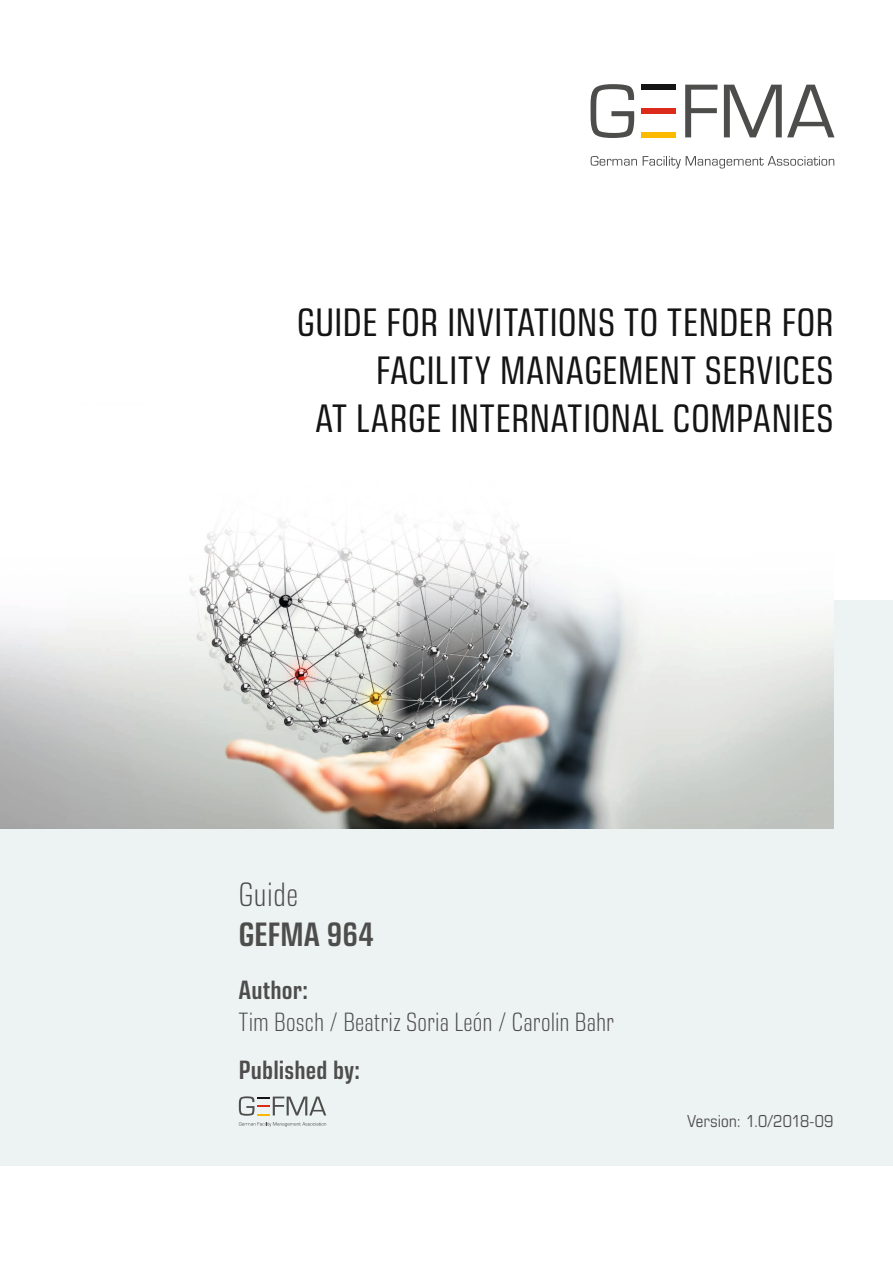
<style>
.page{position:relative;width:893px;height:1263px;background:#fff}
.page>*{position:absolute;margin:0;border:0;box-sizing:border-box;transform-origin:0 0}
.t1{font:condensed 40.5px/48px "Eurostile Next W1 G";letter-spacing:.025em;color:#131413;text-align:right}
.t2{font:600 condensed 34.5px "Eurostile Next Pro";letter-spacing:.01em;color:#4d4d4c}
.t3{font:300 condensed 34.5px "Eurostile Next W1 G";letter-spacing:.015em;color:#4d4d4c}
.t4{font:300 condensed 27px "Eurostile Next W1 G";letter-spacing:.01em;color:#4d4d4c}
.t5{font:600 condensed 27px "Eurostile Next Pro";letter-spacing:.005em;color:#4d4d4c}
.t6{font:condensed 16.5px "Eurostile LT";letter-spacing:.005em;color:#4d4d4c}
</style>
<div class="page">
<div style="left:0;top:600px;width:893px;height:566px;background:#ecf3f2"></div>
<img style="left:0;top:517px;width:833px;height:312px">
<svg style="left:590px;top:84px;width:44px;height:54px"></svg>
<svg style="left:685px;top:85px;width:32px;height:52px"></svg>
<svg style="left:724px;top:85px;width:110px;height:52px"></svg>
<svg style="left:591px;top:156px;width:46px;height:10px"></svg>
<svg style="left:643px;top:156px;width:191px;height:13px"></svg>
<div style="left:642px;top:132px;width:34px;height:5px;background:#fbba00"></div>
<div style="left:642px;top:108px;width:34px;height:5px;background:#dc2a1b"></div>
<div style="left:642px;top:85px;width:34px;height:5px;background:#131413"></div>
<svg style="left:239px;top:1122px;width:87px;height:5px"></svg>
<svg style="left:239px;top:1096px;width:87px;height:20px"></svg>
<p class="t1" style="left:297px;top:297px;width:538px">GUIDE FOR INVITATIONS TO TENDER FOR<br>FACILITY MANAGEMENT SERVICES<br>AT LARGE INTERNATIONAL COMPANIES</p>
<p class="t3" style="left:239px;top:873px;width:61px">Guide</p>
<p class="t2" style="left:239px;top:915px;width:137px">GEFMA 964</p>
<p class="t5" style="left:239px;top:974px;width:71px">Author:</p>
<p class="t4" style="left:239px;top:1005px;width:377px">Tim Bosch / Beatriz Soria León / Carolin Bahr</p>
<p class="t5" style="left:239px;top:1055px;width:123px">Published by:</p>
<p class="t6" style="left:687px;top:1111px;width:148px">Version: 1.0/2018-09</p>
</div>
